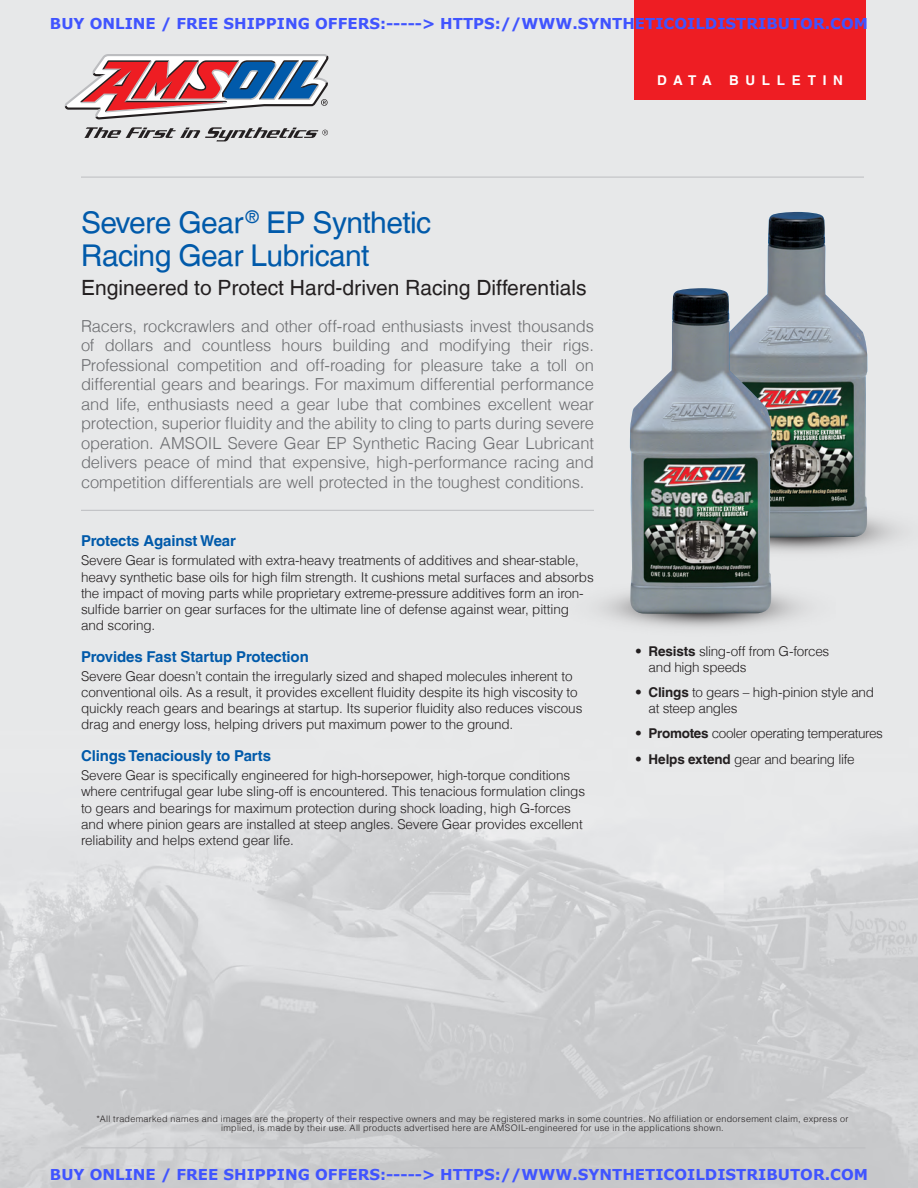
<style>
.page{position:relative;width:918px;height:1188px;background:#fff}
.page>*{position:absolute;margin:0;border:0;box-sizing:border-box;transform-origin:0 0}
.t1{font:30px/33px "Helvetica LT";letter-spacing:-.02em;color:#015aaa}
.t2{font:21px "Helvetica LT";color:#231f20}
.t3{font:300 16.5px/19.5px "Helvetica LT";letter-spacing:-.01em;color:#6c6d70;text-align:justify}
.t4{font:700 15px "Verdana";color:#4054ff}
.t5{font:700 15px "Helvetica LT";letter-spacing:-.01em;color:#015aaa}
.t6{font:300 13.5px/16.2px "Helvetica LT";letter-spacing:-.01em;color:#231f20}
.t7{font:300 13.5px "Helvetica LT";letter-spacing:-.03em;color:#231f20}
.t8{font:700 13.5px "Helvetica LT";letter-spacing:.5em;color:#fff}
.t9{font:300 9px/9px "Helvetica LT";letter-spacing:.035em;color:#231f20;text-align:center}
.s1{font-weight:700}
</style>
<div class="page">
<hr style="left:81px;top:510px;width:513px;height:1px;background:#bcbdc0">
<hr style="left:81px;top:1148px;width:785px;height:1px;background:#bcbdc0">
<hr style="left:81px;top:177px;width:783px;height:1px;background:#bcbdc0">
<div style="left:634px;top:0;width:232px;height:100px;background:#ee1d23"></div>
<svg style="left:65px;top:54px;width:264px;height:66px"></svg>
<svg style="left:84px;top:127px;width:244px;height:14px;background:#aaa9aa"></svg>
<img style="left:772px;top:490px;width:146px;height:86px">
<img style="left:726px;top:212px;width:141px;height:325px">
<img style="left:566px;top:567px;width:270px;height:86px">
<img style="left:630px;top:288px;width:142px;height:326px">
<p class="t4" style="left:50px;top:13px;width:820px">BUY ONLINE / FREE SHIPPING OFFERS:-----&gt; HTTPS://WWW.SYNTHETICOILDISTRIBUTOR.COM</p>
<p class="t8" style="left:657px;top:72px;width:56px">DATA</p>
<p class="t8" style="left:729px;top:72px;width:115px">BULLETIN</p>
<h1 class="t1" style="left:81px;top:206px;width:352px">Severe Gear <sup>®</sup> EP Synthetic<br>Racing Gear Lubricant</h1>
<h2 class="t2" style="left:81px;top:275px;width:507px">Engineered to Protect Hard-driven Racing Differentials</h2>
<p class="t3" style="left:81px;top:316px;width:515px">Racers, rockcrawlers and other off-road enthusiasts invest thousands of dollars and countless hours building and modifying their rigs.<br>Professional competition and off-roading for pleasure take a toll on differential gears and bearings. For maximum differential performance and life, enthusiasts need a gear lube that combines excellent wear protection, superior fluidity and the ability to cling to parts during severe operation. AMSOIL Severe Gear EP Synthetic Racing Gear Lubricant delivers peace of mind that expensive, high-performance racing and competition differentials are well protected in the toughest conditions.</p>
<p class="t5" style="left:81px;top:532px;width:157px">Protects Against Wear</p>
<p class="t6" style="left:81px;top:552px;width:514px">Severe Gear is formulated with extra-heavy treatments of additives and shear-stable, heavy synthetic base oils for high film strength. It cushions metal surfaces and absorbs the impact of moving parts while proprietary extreme-pressure additives form an iron&shy;sulfide barrier on gear surfaces for the ultimate line of defense against wear, pitting and scoring.</p>
<p class="t5" style="left:81px;top:647px;width:229px">Provides Fast Startup Protection</p>
<p class="t6" style="left:81px;top:668px;width:503px">Severe Gear doesn’t contain the irregularly sized and shaped molecules inherent to conventional oils. As a result, it provides excellent fluidity despite its high viscosity to quickly reach gears and bearings at startup. Its superior fluidity also reduces viscous drag and energy loss, helping drivers put maximum power to the ground.</p>
<p class="t5" style="left:81px;top:747px;width:192px">Clings Tenaciously to Parts</p>
<p class="t6" style="left:81px;top:767px;width:506px">Severe Gear is specifically engineered for high-horsepower, high-torque conditions where centrifugal gear lube sling-off is encountered. This tenacious formulation clings to gears and bearings for maximum protection during shock loading, high G-forces and where pinion gears are installed at steep angles. Severe Gear provides excellent reliability and helps extend gear life.</p>
<p class="t6" style="left:649px;top:643px;width:182px;text-indent:-14px">• <span class="s1">Resists</span> sling-off from G-forces and high speeds</p>
<p class="t6" style="left:649px;top:684px;width:227px;text-indent:-14px">• <span class="s1">Clings</span> to gears – high-pinion style and at steep angles</p>
<p class="t7" style="left:635px;top:725px;width:249px">• <span class="s1">Promotes</span> cooler operating temperatures</p>
<p class="t6" style="left:635px;top:751px;width:221px">• <span class="s1">Helps extend</span> gear and bearing life</p>
<p class="t9" style="left:96px;top:1114px;width:753px">*All trademarked names and images are the property of their respective owners and may be registered marks in some countries. No affiliation or endorsement claim, express or implied, is made by their use. All products advertised here are AMSOIL-engineered for use in the applications shown.</p>
<p class="t4" style="left:50px;top:1164px;width:820px">BUY ONLINE / FREE SHIPPING OFFERS:-----&gt; HTTPS://WWW.SYNTHETICOILDISTRIBUTOR.COM</p>
</div>
